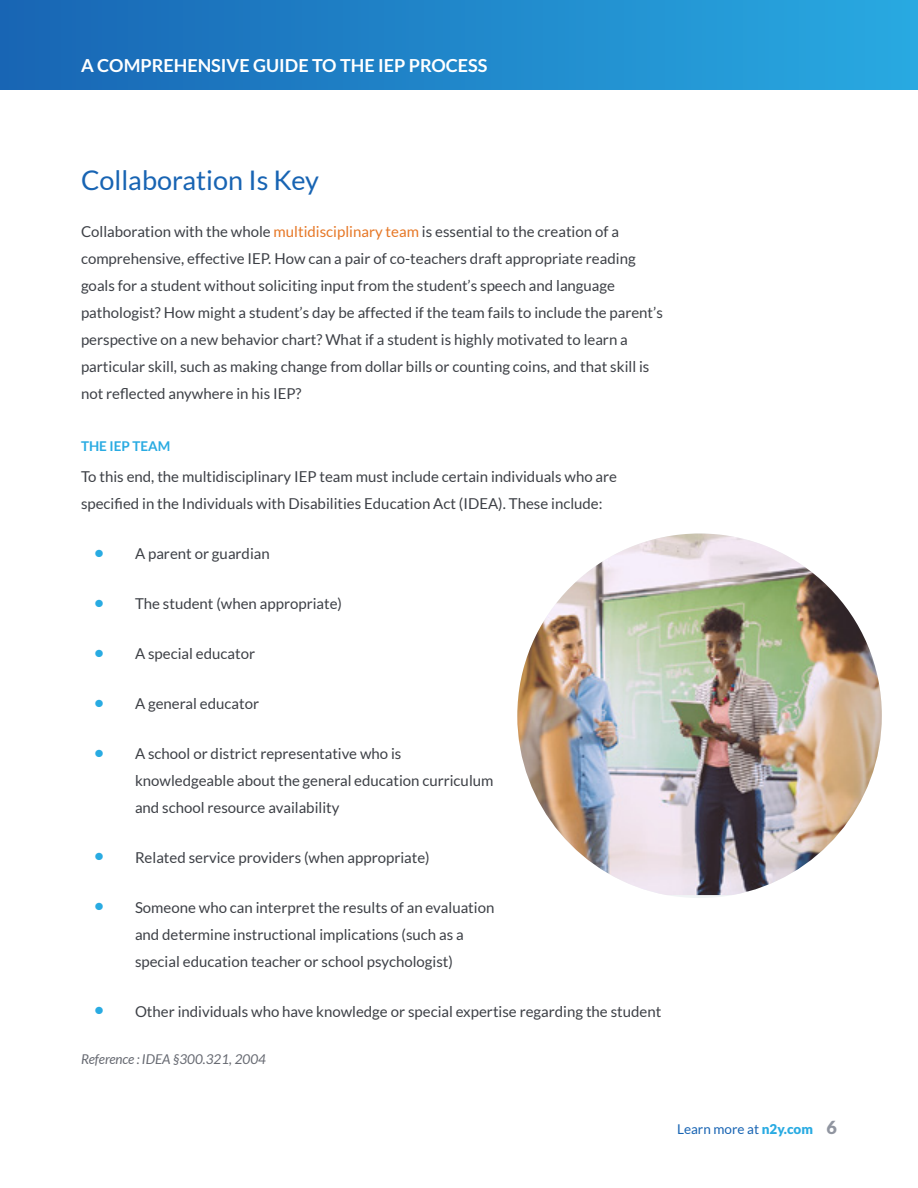
<style>
.page{position:relative;width:918px;height:1188px;background:#fff}
.page>*{position:absolute;margin:0;border:0;box-sizing:border-box;transform-origin:0 0}
.t1{font:27px "Lato";color:#1864b3}
.t2{font:700 18px "Lato";color:#fff}
.t3{font:15px/27px "Lato";color:#3d4046}
.t4{font:italic 13.5px "Lato";color:#676a72}
.t5{font:13.5px "Lato";color:#1864b3}
.t6{font:700 13.5px "Lato";color:#29abe2}
.s1{color:#e67726}
.s2{font-weight:900;color:#29abe2}
.s3{font-weight:900;font-size:18px;color:#9095a0}
</style>
<div class="page">
<img style="left:517px;top:534px;width:365px;height:361px">
<div style="left:0;top:0;width:918px;height:90px;background:linear-gradient(to right,#1865b4,#29a9e1)"></div>
<p class="t2" style="left:81px;top:55px;width:408px">A COMPREHENSIVE GUIDE TO THE IEP PROCESS</p>
<h1 class="t1" style="left:81px;top:165px;width:240px">Collaboration Is Key</h1>
<p class="t3" style="left:81px;top:218px;width:583px">Collaboration with the whole <span class="s1">multidisciplinary team</span> is essential to the creation of a comprehensive, effective IEP. How can a pair of co-teachers draft appropriate reading goals for a student without soliciting input from the student’s speech and language pathologist? How might a student’s day be affected if the team fails to include the parent’s perspective on a new behavior chart? What if a student is highly motivated to learn a particular skill, such as making change from dollar bills or counting coins, and that skill is not reflected anywhere in his IEP?</p>
<p class="t6" style="left:81px;top:438px;width:91px">THE IEP TEAM</p>
<p class="t3" style="left:81px;top:463px;width:538px">To this end, the multidisciplinary IEP team must include certain individuals who are specified in the Individuals with Disabilities Education Act (IDEA). These include:</p>
<p class="t3" style="left:95px;top:540px;width:177px"><span class="s2">•</span> A parent or guardian</p>
<p class="t3" style="left:95px;top:590px;width:249px"><span class="s2">•</span> The student (when appropriate)</p>
<p class="t3" style="left:95px;top:640px;width:162px"><span class="s2">•</span> A special educator</p>
<p class="t3" style="left:95px;top:690px;width:166px"><span class="s2">•</span> A general educator</p>
<p class="t3" style="left:135px;top:740px;width:360px;text-indent:-40px"><span class="s2">•</span> A school or district representative who is knowledgeable about the general education curriculum and school resource availability</p>
<p class="t3" style="left:95px;top:844px;width:336px"><span class="s2">•</span> Related service providers (when appropriate)</p>
<p class="t3" style="left:135px;top:894px;width:361px;text-indent:-40px"><span class="s2">•</span> Someone who can interpret the results of an evaluation and determine instructional implications (such as a special education teacher or school psychologist)</p>
<p class="t3" style="left:95px;top:998px;width:568px"><span class="s2">•</span> Other individuals who have knowledge or special expertise regarding the student</p>
<p class="t4" style="left:81px;top:1052px;width:187px">Reference : IDEA §300.321, 2004</p>
<p class="t5" style="left:677px;top:1122px;width:161px">Learn more at <span class="s2">n2y.com</span> <span class="s3">6</span></p>
</div>
